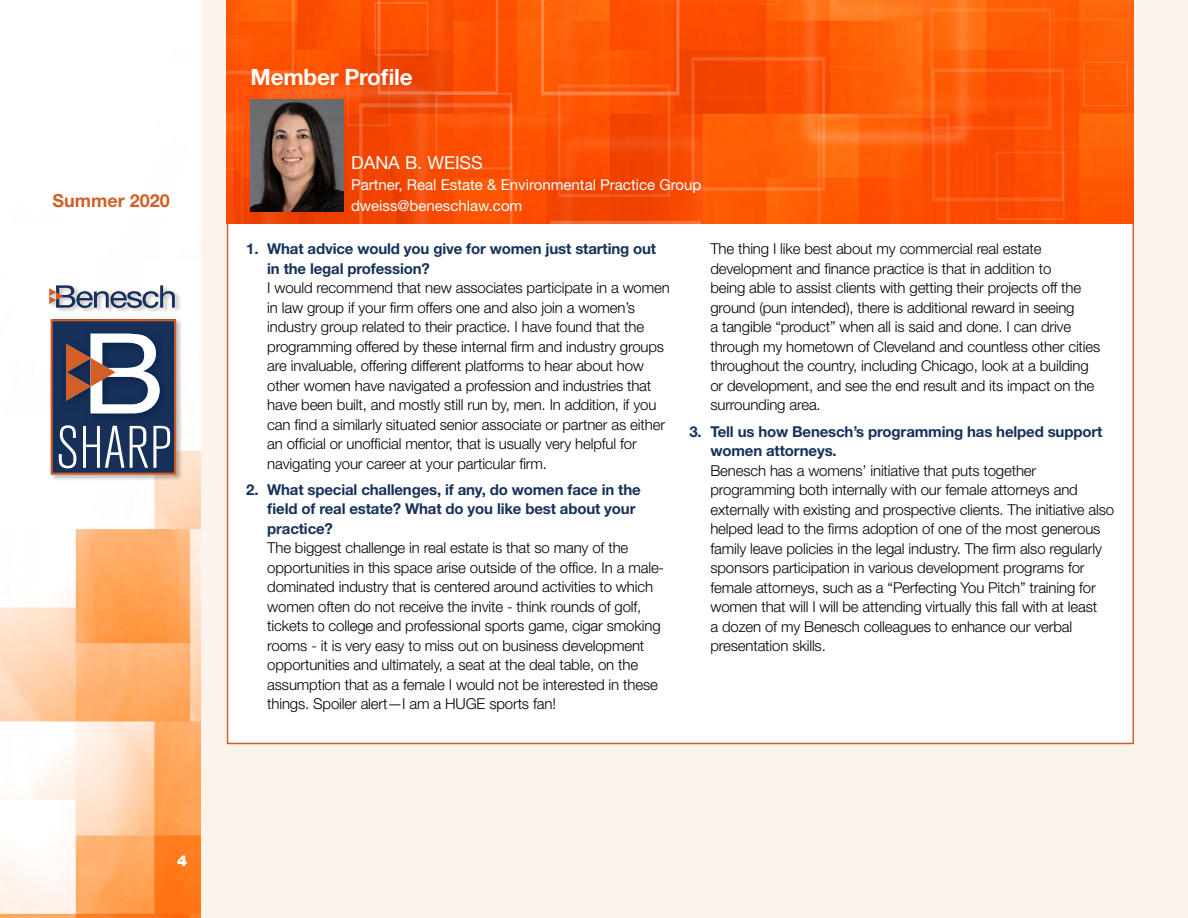
<style>
.page{position:relative;width:1188px;height:918px;background:#fff}
.page>*{position:absolute;margin:0;border:0;box-sizing:border-box;transform-origin:0 0}
.t1{font:700 22.5px "Helvetica Neue";letter-spacing:-.01em;color:#fff}
.t2{font:18px "Helvetica Neue";color:#fff}
.t3{font:700 18px "Helvetica Neue";color:#d15f27}
.t4{font:300 15px/19.5px "Helvetica Neue";letter-spacing:-.01em;color:#000}
.t5{font:700 15px/19.5px "Helvetica Neue";letter-spacing:-.01em;color:#16315a}
.t6{font:15px/21px "Helvetica Neue";color:#fff}
.t7{font:900 15px "Helvetica Neue";color:#fff}
</style>
<div class="page">
<div style="left:201px;top:0;width:987px;height:918px;background:#fbf3ec"></div>
<div style="left:227px;top:218px;width:907px;height:526px;background:#fff;border:2px solid #d15f27"></div>
<img style="left:227px;top:0;width:907px;height:224px">
<img style="left:251px;top:99px;width:92px;height:112px">
<img style="left:0;top:450px;width:201px;height:468px">
<div style="left:48px;top:284px;width:134px;height:197px;background:#000;opacity:.25"></div>
<svg style="left:49px;top:285px;width:126px;height:23px"></svg>
<svg style="left:51px;top:319px;width:125px;height:156px"></svg>
<p class="t3" style="left:53px;top:190px;width:119px">Summer 2020</p>
<p class="t7" style="left:177px;top:852px;width:12px">4</p>
<h1 class="t1" style="left:251px;top:63px;width:164px">Member Profile</h1>
<p class="t2" style="left:351px;top:152px;width:133px">DANA B. WEISS</p>
<p class="t6" style="left:351px;top:174px;width:352px">Partner, Real Estate &amp; Environmental Practice Group dweiss@beneschlaw.com</p>
<p class="t5" style="left:267px;top:239px;width:390px;text-indent:-21px">1. What advice would you give for women just starting out in the legal profession?</p>
<p class="t4" style="left:267px;top:278px;width:404px">I would recommend that new associates participate in a women in law group if your firm offers one and also join a women’s industry group related to their practice. I have found that the programming offered by these internal firm and industry groups are invaluable, offering different platforms to hear about how other women have navigated a profession and industries that have been built, and mostly still run by, men. In addition, if you can find a similarly situated senior associate or partner as either an official or unofficial mentor, that is usually very helpful for navigating your career at your particular firm.</p>
<p class="t5" style="left:267px;top:480px;width:375px;text-indent:-21px">2. What special challenges, if any, do women face in the field of real estate? What do you like best about your practice?</p>
<p class="t4" style="left:267px;top:538px;width:398px">The biggest challenge in real estate is that so many of the opportunities in this space arise outside of the office. In a male&shy;dominated industry that is centered around activities to which women often do not receive the invite - think rounds of golf, tickets to college and professional sports game, cigar smoking rooms - it is very easy to miss out on business development opportunities and ultimately, a seat at the deal table, on the assumption that as a female I would not be interested in these things. Spoiler alert—I am a HUGE sports fan!</p>
<p class="t4" style="left:710px;top:239px;width:392px">The thing I like best about my commercial real estate development and finance practice is that in addition to<br>being able to assist clients with getting their projects off the ground (pun intended), there is additional reward in seeing<br>a tangible “product” when all is said and done. I can drive through my hometown of Cleveland and countless other cities throughout the country, including Chicago, look at a building or development, and see the end result and its impact on the surrounding area.</p>
<p class="t5" style="left:710px;top:421px;width:394px;text-indent:-21px">3. Tell us how Benesch’s programming has helped support women attorneys.</p>
<p class="t4" style="left:710px;top:460px;width:405px">Benesch has a womens’ initiative that puts together programming both internally with our female attorneys and externally with existing and prospective clients. The initiative also helped lead to the firms adoption of one of the most generous family leave policies in the legal industry. The firm also regularly sponsors participation in various development programs for female attorneys, such as a “Perfecting You Pitch” training for women that will I will be attending virtually this fall with at least<br>a dozen of my Benesch colleagues to enhance our verbal presentation skills.</p>
</div>
